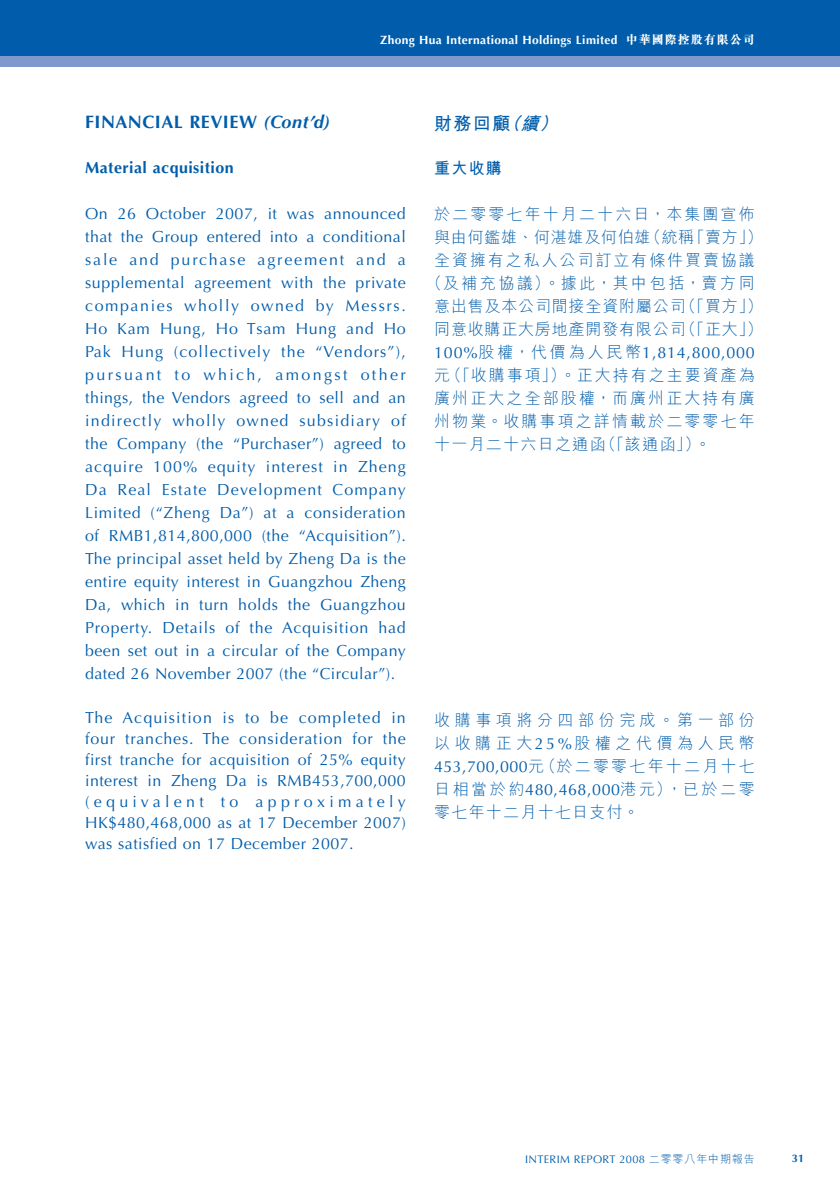
<style>
.page{position:relative;width:840px;height:1191px;background:#fff}
.page>*{position:absolute;margin:0;border:0;box-sizing:border-box;transform-origin:0 0}
.t1{font:700 18px "Optima LT Std";letter-spacing:.03em;color:#015dab}
.t2{font:18px "M Hei HK Bold B5 pc H";color:#015dab}
.t3{font:16px/23px "Optima LT Std";letter-spacing:.03em;color:#015dab;text-align:justify}
.t4{font:16px/23px "M Hei HK Light B5 pc H";letter-spacing:.13em;color:#015dab;text-align:justify}
.t5{font:16px/23px "M Hei HK Light B5 pc H";letter-spacing:.085em;color:#015dab;text-align:center}
.t6{font:16px "Optima LT Std";letter-spacing:.055em;color:#015dab}
.t7{font:700 16px "Optima LT Std";letter-spacing:.03em;color:#015dab}
.t8{font:16px "M Hei HK Bold B5 pc H";color:#015dab}
.t9{font:700 12px "Optima LT Std";letter-spacing:.03em;color:#fff}
.t10{font:11px "Optima LT Std";letter-spacing:.03em;color:#015dab}
.t11{font:700 11px "Optima LT Std";color:#015dab}
.s1{font-family:"M Sung HK Xbold B5 pc H";font-weight:400}
.s2{font-style:italic}
.s3{font-family:"M Hei HK Light B5 pc H"}
.s4{font-family:"Optima LT Std"}
</style>
<div class="page">
<div style="left:0;top:0;width:839px;height:67px;background:#7f99cd"></div>
<div style="left:0;top:0;width:839px;height:55px;background:#015dab"></div>
<p class="t9" style="left:380px;top:35px;width:376px">Zhong Hua International Holdings Limited <span class="s1">中華國際控股有限公司</span></p>
<p class="t1" style="left:85px;top:116px;width:246px">FINANCIAL REVIEW <span class="s2">(Cont’d)</span></p>
<p class="t7" style="left:85px;top:161px;width:150px">Material acquisition</p>
<p class="t3" style="left:85px;top:205px;width:322px">On 26 October 2007, it was announced that the Group entered into a conditional sale and purchase agreement and a supplemental agreement with the private companies wholly owned by Messrs.<br>Ho Kam Hung, Ho Tsam Hung and Ho Pak Hung (collectively the “Vendors”), pursuant to which, amongst other things, the Vendors agreed to sell and an indirectly wholly owned subsidiary of the Company (the “Purchaser”) agreed to acquire 100% equity interest in Zheng Da Real Estate Development Company Limited (“Zheng Da”) at a consideration of RMB1,814,800,000 (the “Acquisition”).<br>The principal asset held by Zheng Da is the entire equity interest in Guangzhou Zheng Da, which in turn holds the Guangzhou Property. Details of the Acquisition had been set out in a circular of the Company dated 26 November 2007 (the “Circular”).</p>
<p class="t3" style="left:85px;top:710px;width:322px;line-height:21px">The Acquisition is to be completed in four tranches. The consideration for the first tranche for acquisition of 25% equity interest in Zheng Da is RMB453,700,000 (equivalent to approximately HK$480,468,000 as at 17 December 2007) was satisfied on 17 December 2007.</p>
<p class="t2" style="left:434px;top:116px;width:129px">財務回顧<span class="s2">（續）</span></p>
<p class="t8" style="left:434px;top:162px;width:69px">重大收購</p>
<p class="t5" style="left:426px;top:204px;width:338px">於二零零七年十月二十六日，本集團宣佈與由何鑑雄、何湛雄及何伯雄（統稱「賣方」）全資擁有之私人公司訂立有條件買賣協議（及補充協議）。據此，其中包括，賣方同意出售及本公司間接全資附屬公司（「買方」）同意收購正大房地產開發有限公司（「正大」）</p>
<p class="t6" style="left:434px;top:346px;width:322px">100%<span class="s3">股權，代價為人民幣</span>1,814,800,000</p>
<p class="t4" style="left:434px;top:365px;width:322px">元（「收購事項」）。正大持有之主要資產為廣州正大之全部股權，而廣州正大持有廣州物業。收購事項之詳情載於二零零七年十一月二十六日之通函（「該通函」）。</p>
<p class="t4" style="left:434px;top:710px;width:322px">收購事項將分四部份完成。第一部份以收購正大<span class="s4">25%</span>股權之代價為人民幣<span class="s4">453,700,000</span>元（於二零零七年十二月十七日相當於約<span class="s4">480,468,000</span>港元），已於二零零七年十二月十七日支付。</p>
<p class="t10" style="left:525px;top:1154px;width:231px">INTERIM REPORT 2008 <span class="s3">二零零八年中期報告</span></p>
<p class="t11" style="left:791px;top:1154px;width:14px">31</p>
</div>
